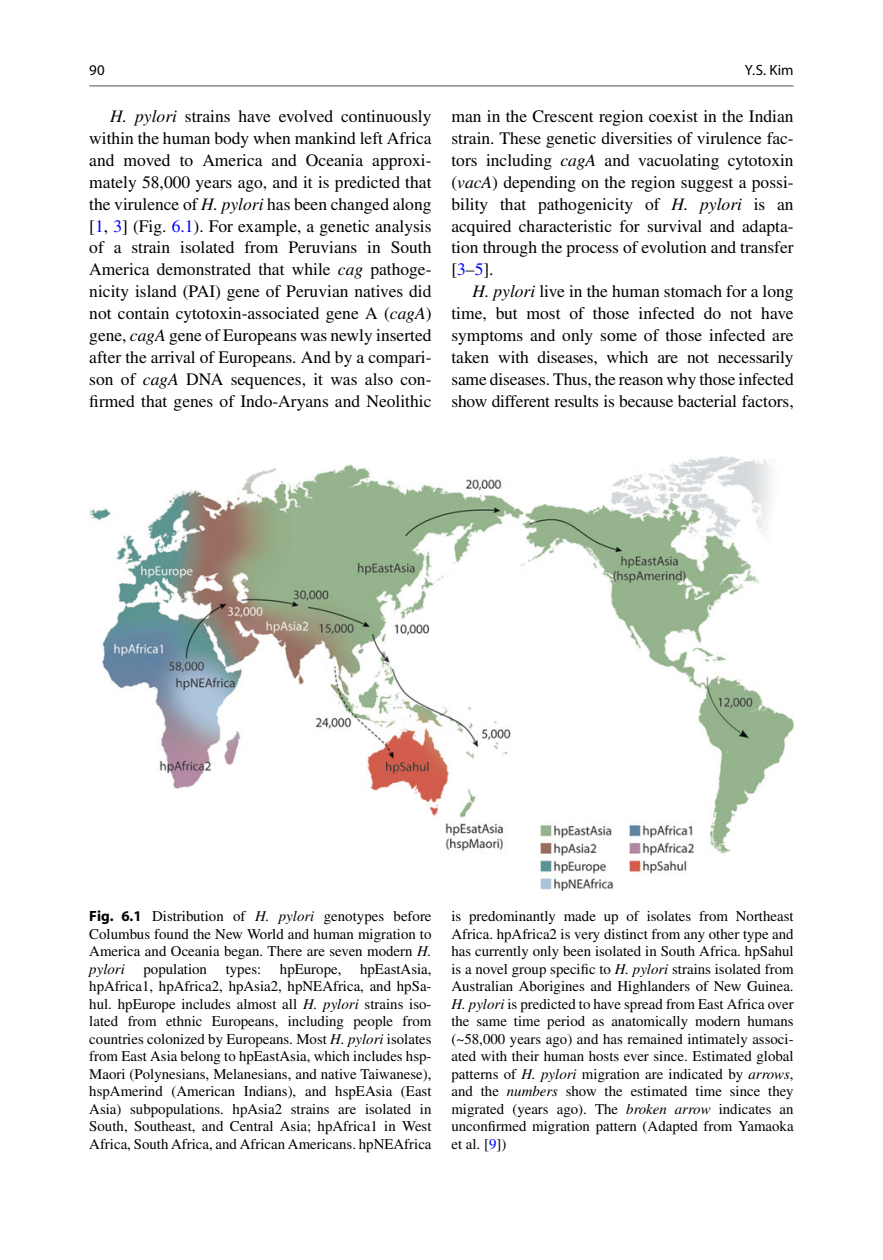
<style>
.page{position:relative;width:883px;height:1260px;background:#fff}
.page>*{position:absolute;margin:0;border:0;box-sizing:border-box;transform-origin:0 0}
.t1{font:17.5px/21.9px "Brfhrh Times";color:#000;text-align:justify}
.t2{font:14.88px/17.5px "Brfhrh Times";color:#000;text-align:justify}
.t3{font:14.88px "Wrpdqm Myriad";color:#000}
.t4{font:italic 14.88px "Drgjvx Times";color:#000}
.s1{font-family:"Drgjvx Times";font-style:italic}
.s2{color:#0000fa}
.s3{font-family:"Lpjqwb Myriad";font-weight:700}
</style>
<div class="page">
<img style="left:89px;top:457px;width:705px;height:433px">
<hr style="left:89px;top:85px;width:705px;height:2px;background:#9c9c9c">
<p class="t3" style="left:745px;top:64px;width:50px">Y.S. Kim</p>
<p class="t3" style="left:89px;top:64px;width:17px">90</p>
<p class="t1" style="left:89px;top:107px;width:344px;text-indent:21px"><span class="s1">H. pylori</span> strains have evolved continuously within the human body when mankind left Africa and moved to America and Oceania approxi&shy;mately 58,000 years ago, and it is predicted that the virulence of <span class="s1">H. pylori</span> has been changed along [ <span class="s2">1</span> , <span class="s2">3</span> ] (Fig. <span class="s2">6.1</span> ). For example, a genetic analysis of a strain isolated from Peruvians in South America demonstrated that while <span class="s1">cag</span> pathoge&shy;nicity island (PAI) gene of Peruvian natives did not contain cytotoxin-associated gene A ( <span class="s1">cagA</span> ) gene, <span class="s1">cagA</span> gene of Europeans was newly inserted after the arrival of Europeans. And by a compari&shy;son of <span class="s1">cagA</span> DNA sequences, it was also con&shy;firmed that genes of Indo-Aryans and Neolithic</p>
<p class="t1" style="left:451px;top:107px;width:344px">man in the Crescent region coexist in the Indian strain. These genetic diversities of virulence fac&shy;tors including <span class="s1">cagA</span> and vacuolating cytotoxin ( <span class="s1">vacA</span> ) depending on the region suggest a possi&shy;bility that pathogenicity of <span class="s1">H. pylori</span> is an acquired characteristic for survival and adapta&shy;tion through the process of evolution and transfer [ <span class="s2">3</span> – <span class="s2">5</span> ].</p>
<p class="t1" style="left:451px;top:282px;width:344px;text-indent:21px"><span class="s1">H. pylori</span> live in the human stomach for a long time, but most of those infected do not have symptoms and only some of those infected are taken with diseases, which are not necessarily same diseases. Thus, the reason why those infected show different results is because bacterial factors,</p>
<p class="t2" style="left:89px;top:909px;width:344px"><span class="s3">Fig. 6.1</span> Distribution of <span class="s1">H. pylori</span> genotypes before Columbus found the New World and human migration to America and Oceania began. There are seven modern <span class="s1">H.</span></p>
<p class="t4" style="left:89px;top:964px;width:37px">pylori</p>
<p class="t2" style="left:143px;top:962px;width:65px">population</p>
<p class="t2" style="left:226px;top:962px;width:37px">types:</p>
<p class="t2" style="left:280px;top:962px;width:63px">hpEurope,</p>
<p class="t2" style="left:89px;top:962px;width:344px;text-indent:271px">hpEastAsia, hpAfrica1, hpAfrica2, hpAsia2, hpNEAfrica, and hpSa&shy;hul. hpEurope includes almost all <span class="s1">H. pylori</span> strains iso&shy;lated from ethnic Europeans, including people from countries colonized by Europeans. Most <span class="s1">H. pylori</span> isolates from East Asia belong to hpEastAsia, which includes hsp-Maori (Polynesians, Melanesians, and native Taiwanese), hspAmerind (American Indians), and hspEAsia (East Asia) subpopulations. hpAsia2 strains are isolated in South, Southeast, and Central Asia; hpAfrica1 in West Africa, South Africa, and African Americans. hpNEAfrica</p>
<p class="t2" style="left:451px;top:909px;width:344px">is predominantly made up of isolates from Northeast Africa. hpAfrica2 is very distinct from any other type and has currently only been isolated in South Africa. hpSahul is a novel group specific to <span class="s1">H. pylori</span> strains isolated from Australian Aborigines and Highlanders of New Guinea.<br><span class="s1">H. pylori</span> is predicted to have spread from East Africa over the same time period as anatomically modern humans (~58,000 years ago) and has remained intimately associ&shy;ated with their human hosts ever since. Estimated global patterns of <span class="s1">H. pylori</span> migration are indicated by <span class="s1">arrows</span> , and the <span class="s1">numbers</span> show the estimated time since they migrated (years ago). The <span class="s1">broken arrow</span> indicates an unconfirmed migration pattern (Adapted from Yamaoka et al. [ <span class="s2">9</span> ])</p>
</div>
